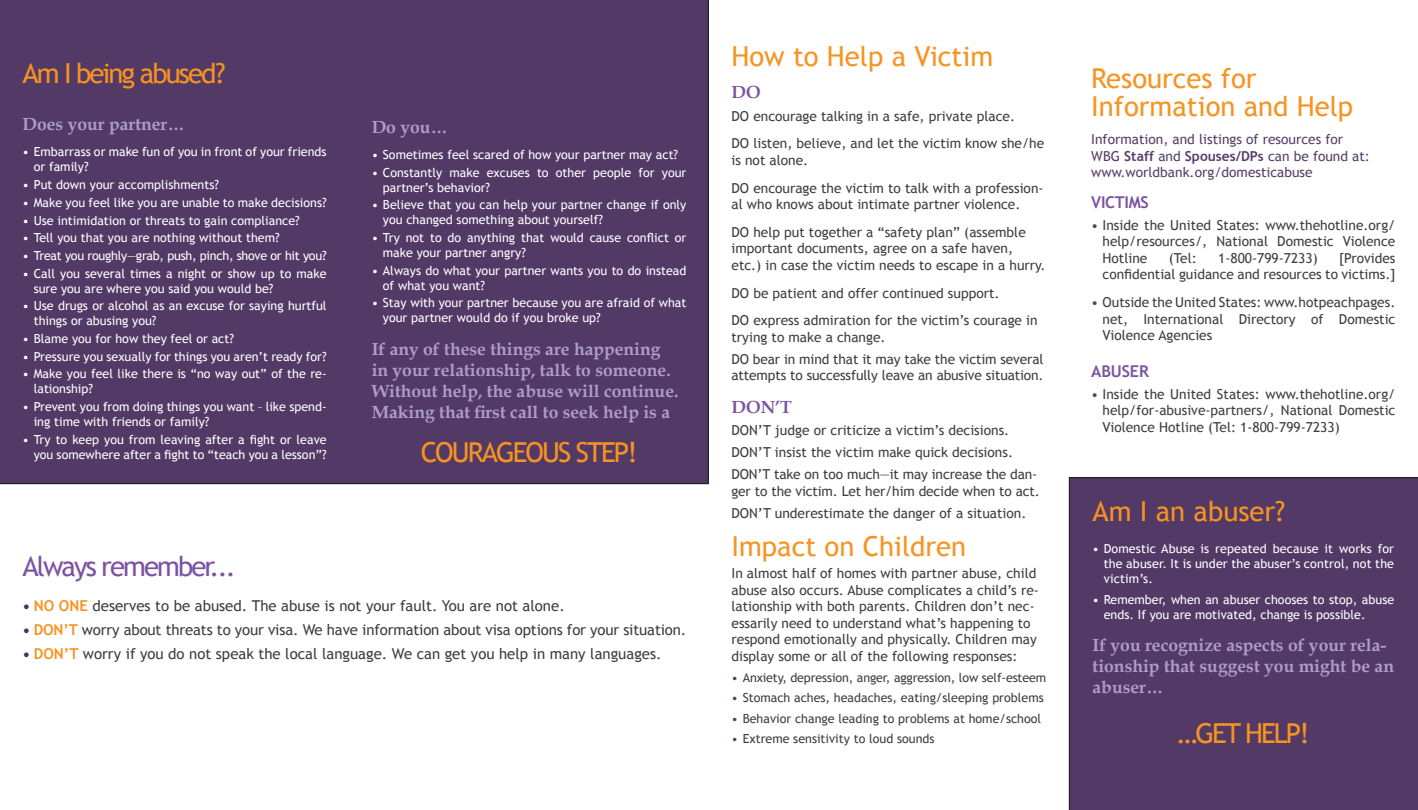
<style>
.page{position:relative;width:1418px;height:810px;background:#fff}
.page>*{position:absolute;margin:0;border:0;box-sizing:border-box;transform-origin:0 0}
.Running_title_purple{font:27.5px "Trebuchet MS";color:#f79321}
.Running_title_purple-2{font:27.5px "Trebuchet MS";letter-spacing:-.07em;color:#f79321}
.Running_title_purple-3{font:27.5px "Trebuchet MS";letter-spacing:-.07em;color:#7c53a2}
.t1{font:700 17.5px/21px "Book Antiqua";color:#ae9dcb}
.t2{font:700 17.5px "Book Antiqua";color:#7c53a2}
.Running_subtitle_pur{font:700 16.25px "Trebuchet MS";letter-spacing:-.02em;color:#7c53a2}
.t3{font:15px "Trebuchet MS";color:#3e3e3f}
.t4{font:13.75px/16.5px "Trebuchet MS";color:#3e3e3f}
.t5{font:13.75px "Trebuchet MS";color:#563e6b}
.t6{font:12.5px/15px "Trebuchet MS";color:#fff}
.t7{font:12.5px "Trebuchet MS";color:#3e3e3f}
.t8{font:12.5px "Trebuchet MS";letter-spacing:-.02em;color:#fff}
.s1{font-weight:700;color:#4a3062}
.s2{font-weight:700;color:#f79321}
.s3{color:#563e6b}
.s4{font-weight:700}
</style>
<div class="page">
<div style="left:0;top:0;width:709px;height:484px;background:#533a66"></div>
<div style="left:1068px;top:477px;width:349px;height:333px;background:#533a66"></div>
<p class="Running_title_purple-2" style="left:22px;top:57px;width:204px">Am I being abused?</p>
<p class="t1" style="left:22px;top:114px;width:164px">Does your partner…</p>
<p class="t6" style="left:34px;top:145px;width:294px;text-indent:-11px">• Embarrass or make fun of you in front of your friends or family?</p>
<p class="t6" style="left:22px;top:177px;width:198px">• Put down your accomplishments?</p>
<p class="t6" style="left:22px;top:195px;width:306px">• Make you feel like you are unable to make decisions?</p>
<p class="t6" style="left:22px;top:213px;width:279px">• Use intimidation or threats to gain compliance?</p>
<p class="t6" style="left:22px;top:231px;width:259px">• Tell you that you are nothing without them?</p>
<p class="t8" style="left:22px;top:248px;width:305px">• Treat you roughly—grab, push, pinch, shove or hit you?</p>
<p class="t6" style="left:34px;top:266px;width:294px;text-indent:-11px">• Call you several times a night or show up to make sure you are where you said you would be?</p>
<p class="t6" style="left:34px;top:299px;width:294px;text-indent:-11px">• Use drugs or alcohol as an excuse for saying hurtful things or abusing you?</p>
<p class="t6" style="left:22px;top:331px;width:213px">• Blame you for how they feel or act?</p>
<p class="t6" style="left:22px;top:349px;width:306px">• Pressure you sexually for things you aren’t ready for?</p>
<p class="t6" style="left:34px;top:367px;width:294px;text-indent:-11px">• Make you feel like there is “no way out” of the re&shy;lationship?</p>
<p class="t6" style="left:34px;top:399px;width:294px;text-indent:-11px">• Prevent you from doing things you want – like spend&shy;ing time with friends or family?</p>
<p class="t6" style="left:22px;top:432px;width:306px;text-align:right">• Try to keep you from leaving after a fight or leave you somewhere after a fight to “teach you a lesson”?</p>
<p class="t1" style="left:372px;top:116px;width:78px">Do you…</p>
<p class="t6" style="left:372px;top:147px;width:308px">• Sometimes feel scared of how your partner may act?</p>
<p class="t6" style="left:383px;top:165px;width:305px;text-indent:-11px">• Constantly make excuses to other people for your partner’s behavior?</p>
<p class="t6" style="left:383px;top:198px;width:305px;text-indent:-11px">• Believe that you can help your partner change if only you changed something about yourself?</p>
<p class="t6" style="left:383px;top:230px;width:305px;text-indent:-11px">• Try not to do anything that would cause conflict or make your partner angry?</p>
<p class="t6" style="left:383px;top:263px;width:305px;text-indent:-11px">• Always do what your partner wants you to do instead of what you want?</p>
<p class="t6" style="left:383px;top:296px;width:305px;text-indent:-11px">• Stay with your partner because you are afraid of what your partner would do if you broke up?</p>
<p class="t1" style="left:372px;top:338px;width:308px">If any of these things are happening in your relationship, talk to someone.<br>Without help, the abuse will continue.</p>
<p class="t1" style="left:372px;top:401px;width:300px">Making that first call to seek help is a</p>
<p class="Running_title_purple-2" style="left:420px;top:436px;width:218px">COURAGEOUS STEP!</p>
<p class="Running_title_purple-3" style="left:22px;top:551px;width:215px">Always remember...</p>
<p class="t3" style="left:22px;top:597px;width:544px"><span class="s1">•</span> <span class="s2">NO ONE</span> deserves to be abused. The abuse is not your fault. You are not alone.</p>
<p class="t3" style="left:22px;top:621px;width:665px"><span class="s1">•</span> <span class="s2">DON’T</span> worry about threats to your visa. We have information about visa options for your situation.</p>
<p class="t3" style="left:22px;top:644px;width:640px"><span class="s1">•</span> <span class="s2">DON’T</span> worry if you do not speak the local language. We can get you help in many languages.</p>
<p class="Running_title_purple" style="left:731px;top:40px;width:263px">How to Help a Victim</p>
<p class="t2" style="left:731px;top:81px;width:31px">DO</p>
<p class="t4" style="left:731px;top:108px;width:285px">DO encourage talking in a safe, private place.</p>
<p class="t4" style="left:731px;top:135px;width:314px">DO listen, believe, and let the victim know she/he is not alone.</p>
<p class="t4" style="left:731px;top:180px;width:314px">DO encourage the victim to talk with a profession&shy;al who knows about intimate partner violence.</p>
<p class="t4" style="left:731px;top:224px;width:315px">DO help put together a “safety plan” (assemble important documents, agree on a safe haven, etc.) in case the victim needs to escape in a hurry.</p>
<p class="t4" style="left:731px;top:285px;width:270px">DO be patient and offer continued support.</p>
<p class="t4" style="left:731px;top:312px;width:308px">DO express admiration for the victim’s courage in trying to make a change.</p>
<p class="t4" style="left:731px;top:351px;width:313px">DO bear in mind that it may take the victim several attempts to successfully leave an abusive situation.</p>
<p class="t2" style="left:731px;top:395px;width:62px">DON’T</p>
<p class="t4" style="left:731px;top:422px;width:279px">DON’T judge or criticize a victim’s decisions.</p>
<p class="t4" style="left:731px;top:444px;width:283px">DON’T insist the victim make quick decisions.</p>
<p class="t4" style="left:731px;top:466px;width:310px">DON’T take on too much—it may increase the dan&shy;ger to the victim. Let her/him decide when to act.</p>
<p class="t4" style="left:731px;top:505px;width:296px">DON’T underestimate the danger of a situation.</p>
<p class="Running_title_purple" style="left:731px;top:530px;width:236px">Impact on Children</p>
<p class="t4" style="left:731px;top:566px;width:309px">In almost half of homes with partner abuse, child abuse also occurs. Abuse complicates a child’s re&shy;lationship with both parents. Children don’t nec&shy;essarily need to understand what’s happening to respond emotionally and physically. Children may display some or all of the following responses:</p>
<p class="t7" style="left:731px;top:670px;width:316px"><span class="s3">•</span> Anxiety, depression, anger, aggression, low self-esteem</p>
<p class="t7" style="left:731px;top:690px;width:314px"><span class="s3">•</span> Stomach aches, headaches, eating/sleeping problems</p>
<p class="t7" style="left:731px;top:711px;width:311px"><span class="s3">•</span> Behavior change leading to problems at home/school</p>
<p class="t7" style="left:731px;top:732px;width:205px"><span class="s3">•</span> Extreme sensitivity to loud sounds</p>
<p class="Running_title_purple" style="left:1091px;top:62px;width:167px">Resources for</p>
<p class="Running_title_purple" style="left:1091px;top:90px;width:263px">Information and Help</p>
<p class="t5" style="left:1091px;top:131px;width:253px">Information, and listings of resources for</p>
<p class="t5" style="left:1091px;top:148px;width:280px">WBG <span class="s4">Staff</span> and <span class="s4">Spouses/DPs</span> can be found at:</p>
<p class="t5" style="left:1091px;top:164px;width:223px">www.worldbank.org/domesticabuse</p>
<p class="Running_subtitle_pur" style="left:1091px;top:192px;width:59px">VICTIMS</p>
<p class="t4" style="left:1102px;top:217px;width:294px;text-align:justify;text-indent:-11px"><span class="s3">•</span> Inside the United States: www.thehotline.org/ help/resources/, National Domestic Violence Hotline</p>
<p class="t4" style="left:1102px;top:250px;width:294px;text-align:right">[Provides<br>confidential guidance and resources to victims.]</p>
<p class="t4" style="left:1102px;top:294px;width:294px;text-align:justify;text-indent:-11px"><span class="s3">•</span> Outside the United States: www.hotpeachpages. net, International Directory of Domestic Violence Agencies</p>
<p class="Running_subtitle_pur" style="left:1091px;top:361px;width:59px">ABUSER</p>
<p class="t4" style="left:1102px;top:386px;width:294px;text-align:justify;text-indent:-11px"><span class="s3">•</span> Inside the United States: www.thehotline.org/ help/for-abusive-partners/, National Domestic Violence Hotline (Tel: 1-800-799-7233)</p>
<p class="t4" style="left:1168px;top:250px;width:29px">(Tel:</p>
<p class="t4" style="left:1218px;top:250px;width:101px">1-800-799-7233)</p>
<p class="Running_title_purple" style="left:1092px;top:495px;width:194px">Am I an abuser?</p>
<p class="t6" style="left:1103px;top:541px;width:292px;text-align:justify;text-indent:-11px">• Domestic Abuse is repeated because it works for the abuser. It is under the abuser’s control, not the victim’s.</p>
<p class="t6" style="left:1103px;top:592px;width:292px;text-indent:-11px">• Remember, when an abuser chooses to stop, abuse ends. If you are motivated, change is possible.</p>
<p class="t1" style="left:1092px;top:634px;width:303px">If you recognize aspects of your rela&shy;tionship that suggest you might be an abuser…</p>
<p class="Running_title_purple" style="left:1177px;top:717px;width:134px">…GET HELP!</p>
</div>
